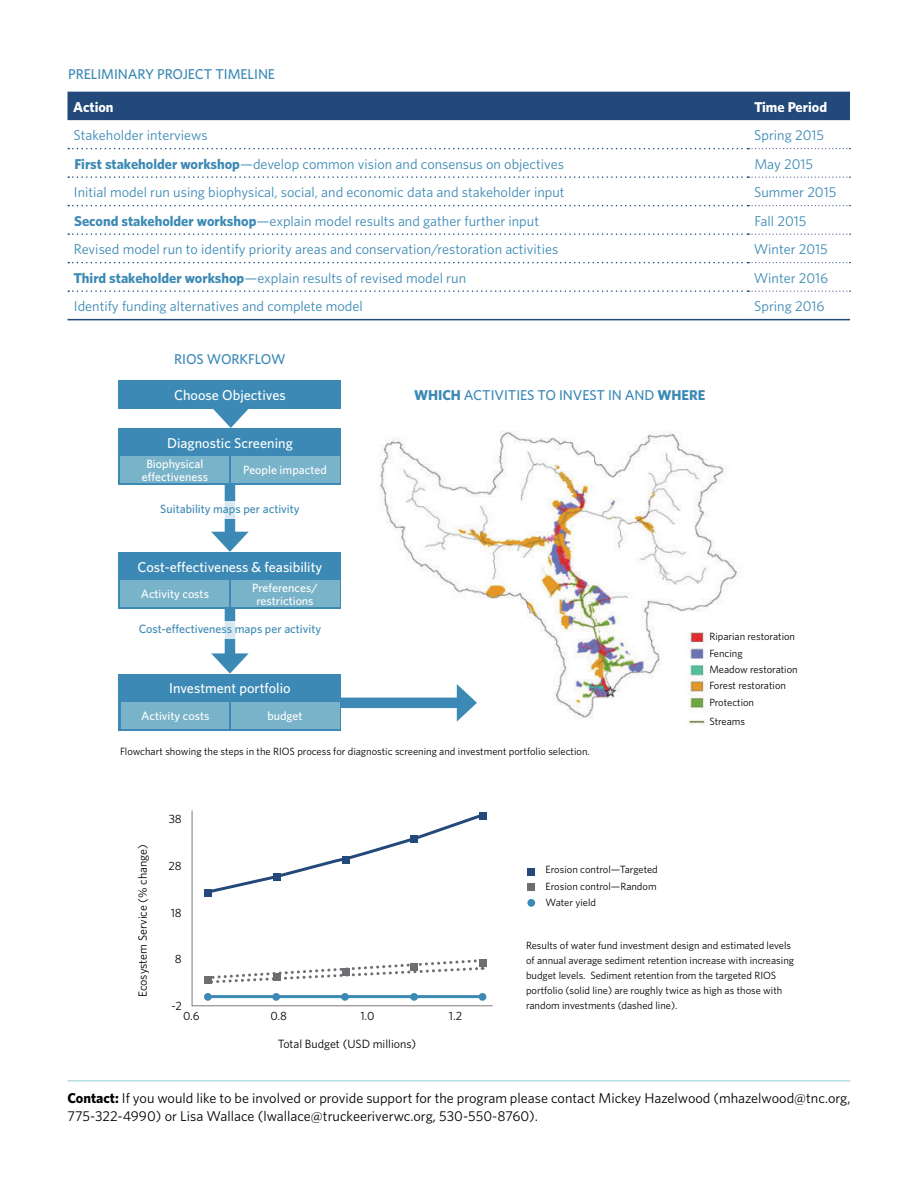
<style>
.page{position:relative;width:918px;height:1188px;background:#fff}
.page>*{position:absolute;margin:0;border:0;box-sizing:border-box;transform-origin:0 0}
.graph_text{font:14.25px "Whitney";color:#3b89b4}
.graph_text-2{font:14.25px/18px "Whitney";color:#000}
.graph_head{font:500 14.25px "Whitney";color:#fff}
.graph_head-2{font:500 14.25px "Whitney";letter-spacing:-.005em;color:#3b89b4}
.graph_text-3{font:700 14.25px "Whitney";color:#fff}
.graph_head-3{font:500 12px/13.5px "Whitney";color:#fff;text-align:center}
.graph_text-4{font:12px "Whitney";color:#000}
.graph_head-4{font:500 12px "Whitney";color:#3b89b4}
.graph_text-5{font:500 12px "Whitney";color:#fff}
.graph_head-5{font:10.5px/15px "Whitney";color:#000}
.s1{font-weight:700}
.s2{font-weight:500;color:#fff}
</style>
<div class="page">
<img style="left:371px;top:431px;width:369px;height:295px">
<div style="left:119px;top:674px;width:222px;height:57px;background:#3b89b4"></div>
<div style="left:119px;top:552px;width:222px;height:57px;background:#3b89b4"></div>
<div style="left:119px;top:428px;width:222px;height:57px;background:#3b89b4"></div>
<svg style="left:213px;top:409px;width:36px;height:19px"></svg>
<div style="left:225px;top:479px;width:10px;height:61px;background:#3b89b4"></div>
<svg style="left:211px;top:532px;width:38px;height:20px"></svg>
<div style="left:225px;top:604px;width:10px;height:57px;background:#3b89b4"></div>
<svg style="left:211px;top:653px;width:38px;height:21px"></svg>
<div style="left:339px;top:698px;width:126px;height:10px;background:#3b89b4"></div>
<svg style="left:457px;top:684px;width:20px;height:38px"></svg>
<div style="left:68px;top:92px;width:782px;height:28px;background:#23487a"></div>
<hr style="left:68px;top:319px;width:680px;height:1px;background:#23487a">
<hr style="left:748px;top:319px;width:102px;height:1px;background:#23487a">
<svg style="left:68px;top:148px;width:782px;height:1px"></svg>
<svg style="left:68px;top:176px;width:782px;height:2px"></svg>
<svg style="left:68px;top:205px;width:782px;height:1px"></svg>
<svg style="left:68px;top:233px;width:782px;height:2px"></svg>
<svg style="left:68px;top:262px;width:782px;height:1px"></svg>
<svg style="left:68px;top:290px;width:782px;height:2px"></svg>
<hr style="left:68px;top:1080px;width:782px;height:2px;background:#b8dedf">
<div style="left:119px;top:380px;width:222px;height:29px;background:#3b89b4"></div>
<div style="left:119px;top:501px;width:222px;height:17px;background:#fff"></div>
<div style="left:119px;top:621px;width:222px;height:18px;background:#fff"></div>
<div style="left:121px;top:456px;width:108px;height:27px;background:#79b3c9"></div>
<div style="left:121px;top:580px;width:108px;height:27px;background:#79b3c9"></div>
<div style="left:121px;top:702px;width:108px;height:26px;background:#79b3c9"></div>
<div style="left:231px;top:456px;width:108px;height:27px;background:#79b3c9"></div>
<div style="left:231px;top:580px;width:108px;height:27px;background:#79b3c9"></div>
<div style="left:231px;top:702px;width:108px;height:26px;background:#79b3c9"></div>
<div style="left:527px;top:868px;width:8px;height:8px;background:#23487a"></div>
<div style="left:527px;top:884px;width:8px;height:7px;background:#6d6e71"></div>
<div style="left:527px;top:899px;width:8px;height:8px;background:#3b89b4;border-radius:50%"></div>
<svg style="left:191px;top:810px;width:302px;height:197px"></svg>
<p class="graph_head-2" style="left:68px;top:65px;width:209px">PRELIMINARY PROJECT TIMELINE</p>
<p class="graph_text-3" style="left:73px;top:97px;width:42px">Action</p>
<p class="graph_text-3" style="left:754px;top:97px;width:75px">Time Period</p>
<p class="graph_text" style="left:74px;top:126px;width:136px">Stakeholder interviews</p>
<p class="graph_text" style="left:754px;top:126px;width:71px">Spring 2015</p>
<p class="graph_text" style="left:74px;top:154px;width:491px"><span class="s1">First stakeholder workshop</span>—develop common vision and consensus on objectives</p>
<p class="graph_text" style="left:754px;top:154px;width:60px">May 2015</p>
<p class="graph_text" style="left:74px;top:183px;width:492px">Initial model run using biophysical, social, and economic data and stakeholder input</p>
<p class="graph_text" style="left:754px;top:183px;width:84px">Summer 2015</p>
<p class="graph_text" style="left:74px;top:211px;width:466px"><span class="s1">Second stakeholder workshop</span>—explain model results and gather further input</p>
<p class="graph_text" style="left:755px;top:211px;width:53px">Fall 2015</p>
<p class="graph_text" style="left:74px;top:240px;width:486px">Revised model run to identify priority areas and conservation/restoration activities</p>
<p class="graph_text" style="left:754px;top:240px;width:75px">Winter 2015</p>
<p class="graph_text" style="left:73px;top:268px;width:394px"><span class="s1">Third stakeholder workshop</span>—explain results of revised model run</p>
<p class="graph_text" style="left:754px;top:268px;width:76px">Winter 2016</p>
<p class="graph_text" style="left:74px;top:297px;width:290px">Identify funding alternatives and complete model</p>
<p class="graph_text" style="left:754px;top:297px;width:72px">Spring 2016</p>
<p class="graph_head-2" style="left:174px;top:349px;width:113px">RIOS WORKFLOW</p>
<p class="graph_head" style="left:174px;top:386px;width:113px">Choose Objectives</p>
<p class="graph_head-2" style="left:414px;top:386px;width:293px"><span class="s1">WHICH</span> ACTIVITIES TO INVEST IN AND <span class="s1">WHERE</span></p>
<p class="graph_head" style="left:167px;top:433px;width:127px">Diagnostic Screening</p>
<p class="graph_head-3" style="left:142px;top:457px;width:68px">Biophysical effectiveness</p>
<p class="graph_head-3" style="left:243px;top:463px;width:85px">People impacted</p>
<p class="graph_head-4" style="left:160px;top:501px;width:141px">Suitability maps per activity</p>
<p class="graph_head" style="left:138px;top:557px;width:186px">Cost-effectiveness &amp; feasibility</p>
<p class="graph_head-3" style="left:141px;top:587px;width:70px">Activity costs</p>
<p class="graph_head-3" style="left:252px;top:580px;width:67px">Preferences/ restrictions</p>
<p class="graph_head-4" style="left:139px;top:621px;width:184px">Cost-effectiveness maps per activity</p>
<p class="graph_head" style="left:169px;top:679px;width:123px">Investment portfolio</p>
<p class="graph_text-5" style="left:267px;top:708px;width:37px">budget</p>
<p class="graph_head-5" style="left:120px;top:743px;width:471px">Flowchart showing the steps in the RIOS process for diagnostic screening and investment portfolio selection.</p>
<p class="graph_head-3" style="left:141px;top:709px;width:70px">Activity costs</p>
<p class="graph_head-5" style="left:709px;top:629px;width:87px">Riparian restoration</p>
<p class="graph_head-5" style="left:709px;top:645px;width:35px">Fencing</p>
<p class="graph_head-5" style="left:709px;top:662px;width:90px">Meadow restoration</p>
<p class="graph_head-5" style="left:709px;top:678px;width:78px">Forest restoration</p>
<p class="graph_head-5" style="left:709px;top:694px;width:46px">Protection</p>
<p class="graph_head-5" style="left:709px;top:714px;width:37px">Streams</p>
<p class="graph_text-4" style="left:135px;top:997px;width:180px;rotate:-90deg">Ecosystem Service (% change)<span class="s2">Total</span></p>
<p class="graph_text-4" style="left:169px;top:811px;width:15px">38</p>
<p class="graph_text-4" style="left:169px;top:858px;width:15px">28</p>
<p class="graph_text-4" style="left:171px;top:904px;width:13px">18</p>
<p class="graph_text-4" style="left:175px;top:951px;width:8px">8</p>
<p class="graph_text-4" style="left:171px;top:998px;width:12px">-2</p>
<p class="graph_text-4" style="left:183px;top:1008px;width:18px">0.6</p>
<p class="graph_text-4" style="left:270px;top:1008px;width:18px">0.8</p>
<p class="graph_text-4" style="left:360px;top:1008px;width:16px">1.0</p>
<p class="graph_text-4" style="left:449px;top:1008px;width:15px">1.2</p>
<p class="graph_text-4" style="left:278px;top:1036px;width:140px">Total Budget (USD millions)</p>
<p class="graph_head-5" style="left:546px;top:862px;width:114px">Erosion control—Targeted</p>
<p class="graph_head-5" style="left:546px;top:878px;width:113px">Erosion control—Random</p>
<p class="graph_head-5" style="left:546px;top:895px;width:52px">Water yield</p>
<p class="graph_head-5" style="left:526px;top:937px;width:270px">Results of water fund investment design and estimated levels of annual average sediment retention increase with increasing budget levels. Sediment retention from the targeted RIOS portfolio (solid line) are roughly twice as high as those with random investments (dashed line).</p>
<p class="graph_text-2" style="left:68px;top:1088px;width:785px"><span class="s1">Contact:</span> If you would like to be involved or provide support for the program please contact Mickey Hazelwood (mhazelwood@tnc.org,<br>775-322-4990) or Lisa Wallace (lwallace@truckeeriverwc.org, 530-550-8760).</p>
</div>
